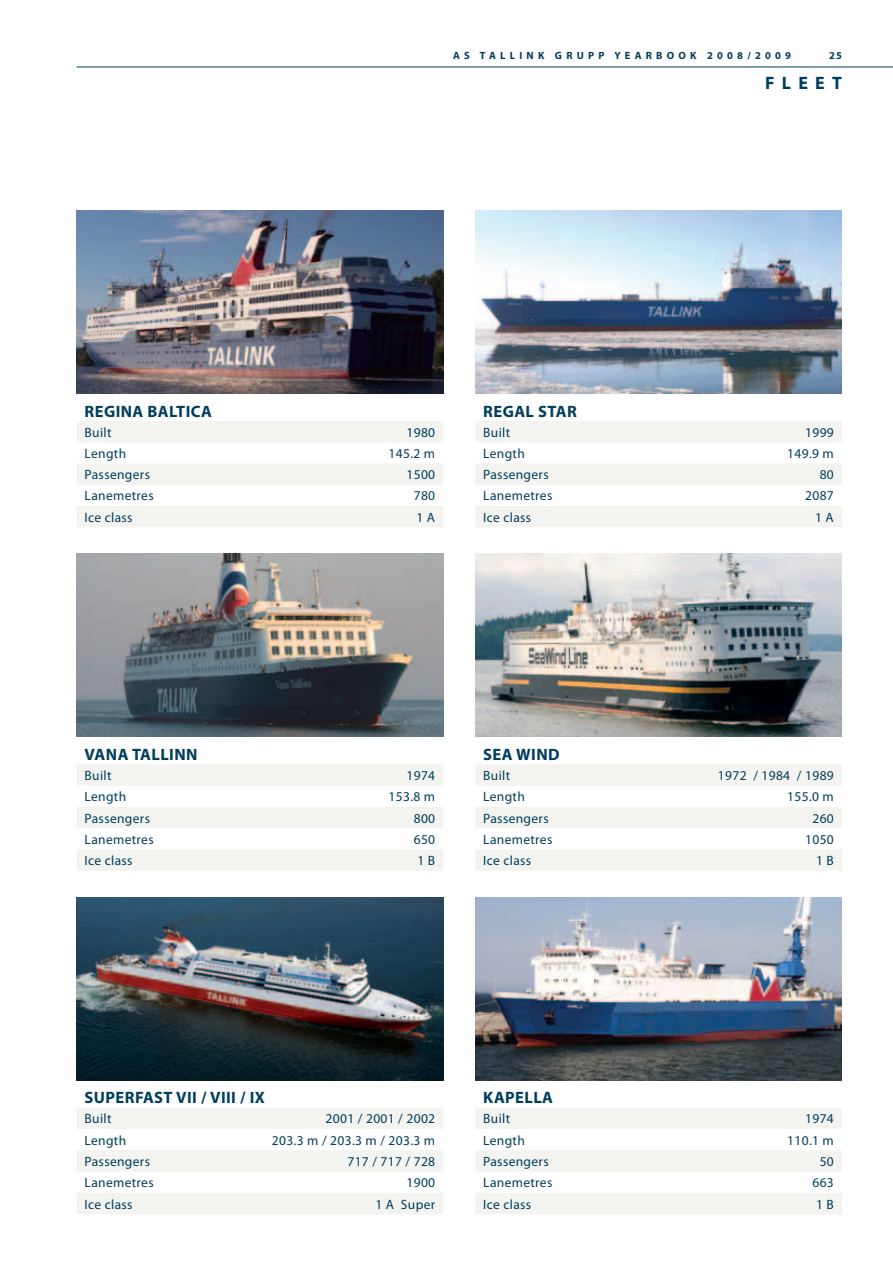
<style>
.page{position:relative;width:893px;height:1263px;background:#fff}
.page>*{position:absolute;margin:0;border:0;box-sizing:border-box;transform-origin:0 0}
.t1{font:700 18px "Myriad Pro";letter-spacing:.4em;color:#003e5e}
.t2{font:700 16.5px "Myriad Pro";letter-spacing:.025em;color:#003e5e}
.t3{font:13.5px "Myriad Pro";letter-spacing:.025em;color:#003e5e}
.t4{font:700 10.5px "Myriad Pro";letter-spacing:.4em;color:#003e5e}
</style>
<div class="page">
<hr style="left:77px;top:67px;width:816px;height:1px;background:#003e5e">
<svg style="left:77px;top:421px;width:366px;height:106px"></svg>
<img style="left:77px;top:210px;width:366px;height:183px">
<svg style="left:77px;top:765px;width:366px;height:106px"></svg>
<img style="left:77px;top:554px;width:366px;height:183px">
<img style="left:77px;top:897px;width:366px;height:183px">
<svg style="left:77px;top:1108px;width:366px;height:106px"></svg>
<svg style="left:475px;top:421px;width:367px;height:106px"></svg>
<img style="left:475px;top:210px;width:367px;height:183px">
<svg style="left:475px;top:765px;width:367px;height:106px"></svg>
<img style="left:475px;top:554px;width:367px;height:183px">
<svg style="left:475px;top:1108px;width:367px;height:106px"></svg>
<img style="left:475px;top:897px;width:367px;height:183px">
<p class="t4" style="left:453px;top:49px;width:339px">AS TALLINK GRUPP YEARBOOK 2008/2009</p>
<p class="t4" style="left:829px;top:49px;width:14px">25</p>
<p class="t1" style="left:765px;top:71px;width:78px">FLEET</p>
<p class="t2" style="left:85px;top:400px;width:129px">REGINA BALTICA</p>
<p class="t3" style="left:85px;top:424px;width:28px">Built</p>
<p class="t3" style="left:406px;top:424px;width:30px">1980</p>
<p class="t3" style="left:85px;top:445px;width:43px">Length</p>
<p class="t3" style="left:389px;top:445px;width:48px">145.2 m</p>
<p class="t3" style="left:85px;top:466px;width:67px">Passengers</p>
<p class="t3" style="left:406px;top:466px;width:30px">1500</p>
<p class="t3" style="left:85px;top:488px;width:71px">Lanemetres</p>
<p class="t3" style="left:414px;top:488px;width:23px">780</p>
<p class="t3" style="left:85px;top:509px;width:49px">Ice class</p>
<p class="t3" style="left:416px;top:509px;width:20px">1 A</p>
<p class="t2" style="left:483px;top:400px;width:95px">REGAL STAR</p>
<p class="t3" style="left:483px;top:424px;width:28px">Built</p>
<p class="t3" style="left:805px;top:424px;width:30px">1999</p>
<p class="t3" style="left:483px;top:445px;width:43px">Length</p>
<p class="t3" style="left:787px;top:445px;width:48px">149.9 m</p>
<p class="t3" style="left:483px;top:466px;width:67px">Passengers</p>
<p class="t3" style="left:820px;top:466px;width:16px">80</p>
<p class="t3" style="left:483px;top:488px;width:71px">Lanemetres</p>
<p class="t3" style="left:805px;top:488px;width:30px">2087</p>
<p class="t3" style="left:483px;top:509px;width:49px">Ice class</p>
<p class="t3" style="left:815px;top:509px;width:20px">1 A</p>
<p class="t2" style="left:85px;top:744px;width:114px">VANA TALLINN</p>
<p class="t3" style="left:85px;top:767px;width:28px">Built</p>
<p class="t3" style="left:406px;top:767px;width:30px">1974</p>
<p class="t3" style="left:85px;top:788px;width:43px">Length</p>
<p class="t3" style="left:389px;top:788px;width:48px">153.8 m</p>
<p class="t3" style="left:85px;top:810px;width:67px">Passengers</p>
<p class="t3" style="left:414px;top:810px;width:23px">800</p>
<p class="t3" style="left:85px;top:831px;width:71px">Lanemetres</p>
<p class="t3" style="left:414px;top:831px;width:23px">650</p>
<p class="t3" style="left:85px;top:852px;width:49px">Ice class</p>
<p class="t3" style="left:417px;top:852px;width:19px">1 B</p>
<p class="t2" style="left:483px;top:744px;width:78px">SEA WIND</p>
<p class="t3" style="left:483px;top:767px;width:28px">Built</p>
<p class="t3" style="left:718px;top:767px;width:117px">1972 / 1984 / 1989</p>
<p class="t3" style="left:483px;top:788px;width:43px">Length</p>
<p class="t3" style="left:787px;top:788px;width:48px">155.0 m</p>
<p class="t3" style="left:483px;top:810px;width:67px">Passengers</p>
<p class="t3" style="left:812px;top:810px;width:23px">260</p>
<p class="t3" style="left:483px;top:831px;width:71px">Lanemetres</p>
<p class="t3" style="left:805px;top:831px;width:30px">1050</p>
<p class="t3" style="left:483px;top:852px;width:49px">Ice class</p>
<p class="t3" style="left:816px;top:852px;width:19px">1 B</p>
<p class="t2" style="left:85px;top:1087px;width:182px">SUPERFAST VII / VIII / IX</p>
<p class="t3" style="left:85px;top:1110px;width:28px">Built</p>
<p class="t3" style="left:326px;top:1110px;width:111px">2001 / 2001 / 2002</p>
<p class="t3" style="left:85px;top:1132px;width:43px">Length</p>
<p class="t3" style="left:272px;top:1132px;width:165px">203.3 m / 203.3 m / 203.3 m</p>
<p class="t3" style="left:85px;top:1153px;width:67px">Passengers</p>
<p class="t3" style="left:347px;top:1153px;width:89px">717 / 717 / 728</p>
<p class="t3" style="left:85px;top:1174px;width:71px">Lanemetres</p>
<p class="t3" style="left:406px;top:1174px;width:30px">1900</p>
<p class="t3" style="left:85px;top:1196px;width:49px">Ice class</p>
<p class="t3" style="left:375px;top:1196px;width:61px">1 A Super</p>
<p class="t2" style="left:483px;top:1087px;width:71px">KAPELLA</p>
<p class="t3" style="left:483px;top:1110px;width:28px">Built</p>
<p class="t3" style="left:805px;top:1110px;width:30px">1974</p>
<p class="t3" style="left:483px;top:1132px;width:43px">Length</p>
<p class="t3" style="left:787px;top:1132px;width:48px">110.1 m</p>
<p class="t3" style="left:483px;top:1153px;width:67px">Passengers</p>
<p class="t3" style="left:820px;top:1153px;width:16px">50</p>
<p class="t3" style="left:483px;top:1174px;width:71px">Lanemetres</p>
<p class="t3" style="left:812px;top:1174px;width:23px">663</p>
<p class="t3" style="left:483px;top:1196px;width:49px">Ice class</p>
<p class="t3" style="left:816px;top:1196px;width:19px">1 B</p>
</div>
